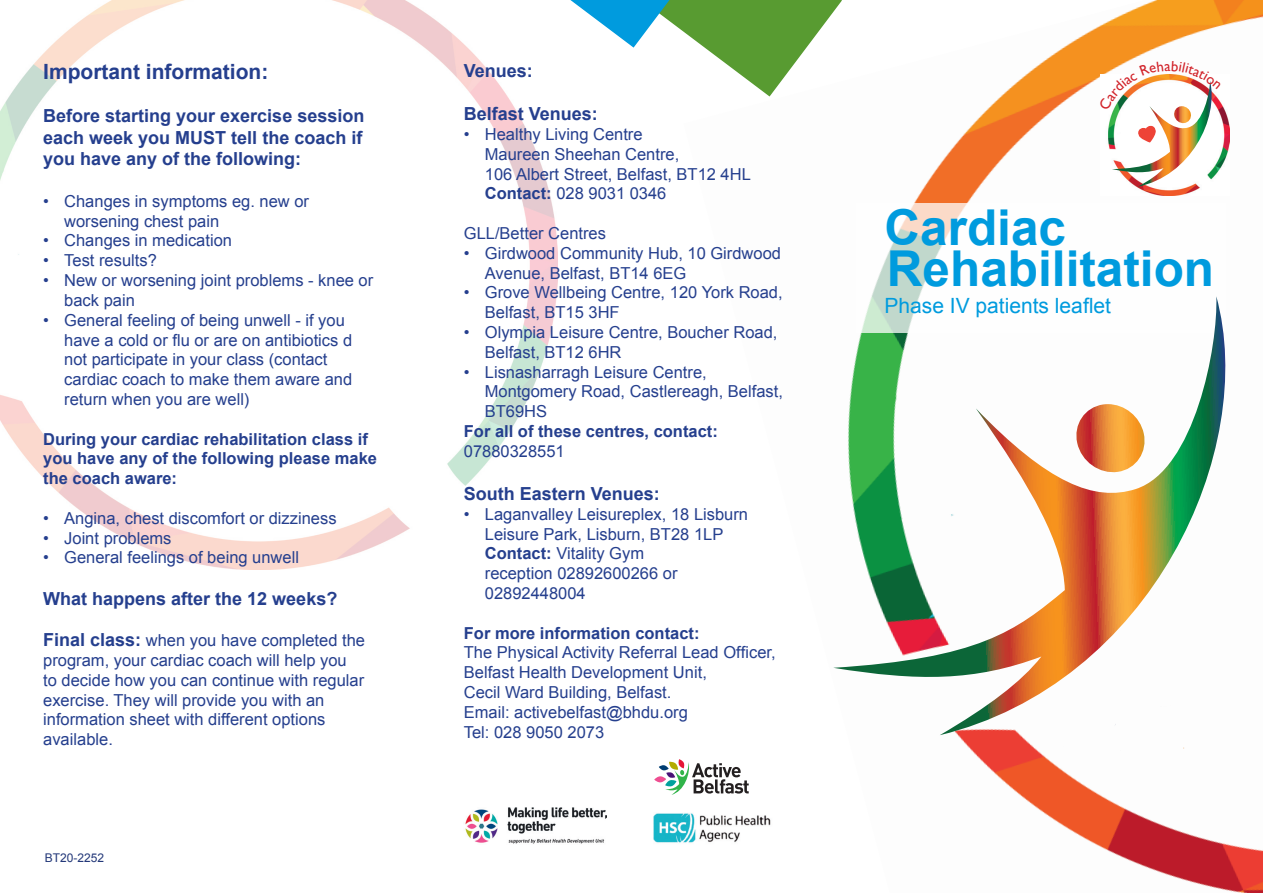
<style>
.page{position:relative;width:1263px;height:893px;background:#fff}
.page>*{position:absolute;margin:0;border:0;box-sizing:border-box;transform-origin:0 0}
.t1{font:700 49.5px "Arial";color:#009bde}
.t2{font:21px "Arial";color:#009bde}
.t3{font:700 21px "Arial";color:#253f8e}
.t4{font:700 18px/21.6px "Arial";color:#253f8e;text-align:justify}
.t5{font:16.5px/19.8px "Arial";color:#253f8e}
.t6{font:700 16.5px/19.8px "Arial";color:#253f8e}
.Body_text{font:12px "Arial";color:#233879}
.s1{font-weight:700;font-size:18px}
.s2{font-weight:700}
</style>
<div class="page">
<img style="left:914px;top:0;width:349px;height:893px">
<div style="left:856px;top:203px;width:369px;height:129px;background:#fff"></div>
<svg style="left:833px;top:296px;width:425px;height:439px"></svg>
<img style="left:0;top:0;width:557px;height:570px">
<svg style="left:471px;top:0;width:371px;height:98px"></svg>
<img style="left:653px;top:813px;width:118px;height:30px">
<img style="left:465px;top:808px;width:141px;height:36px">
<svg style="left:654px;top:759px;width:95px;height:36px"></svg>
<img style="left:1100px;top:75px;width:129px;height:120px">
<svg style="left:1099px;top:61px;width:122px;height:126px"></svg>
<p class="t3" style="left:43px;top:58px;width:227px">Important information:</p>
<p class="t4" style="left:43px;top:106px;width:323px">Before starting your exercise session each week you MUST tell the coach if you have any of the following:</p>
<p class="t5" style="left:43px;top:191px;width:267px">• Changes in symptoms eg. new or</p>
<p class="t5" style="left:64px;top:211px;width:156px">worsening chest pain</p>
<p class="t5" style="left:43px;top:231px;width:190px">• Changes in medication</p>
<p class="t5" style="left:43px;top:251px;width:115px">• Test results?</p>
<p class="t5" style="left:64px;top:271px;width:311px;text-indent:-21px">• New or worsening joint problems - knee or back pain</p>
<p class="t5" style="left:43px;top:310px;width:303px">• General feeling of being unwell - if you</p>
<p class="t5" style="left:64px;top:330px;width:289px">have a cold or flu or are on antibiotics d</p>
<p class="t5" style="left:64px;top:350px;width:265px">not participate in your class (contact</p>
<p class="t5" style="left:64px;top:370px;width:289px">cardiac coach to make them aware and return when you are well)</p>
<p class="t6" style="left:43px;top:429px;width:335px">During your cardiac rehabilitation class if you have any of the following please make the coach aware:</p>
<p class="t5" style="left:43px;top:508px;width:295px">• Angina, chest discomfort or dizziness</p>
<p class="t5" style="left:43px;top:528px;width:130px">• Joint problems</p>
<p class="t5" style="left:43px;top:548px;width:257px">• General feelings of being unwell</p>
<p class="t4" style="left:43px;top:588px;width:296px">What happens after the 12 weeks?</p>
<p class="t5" style="left:43px;top:631px;width:323px"><span class="s1">Final class:</span> when you have completed the program, your cardiac coach will help you<br>to decide how you can continue with regular exercise. They will provide you with an</p>
<p class="t5" style="left:43px;top:710px;width:284px">information sheet with different options</p>
<p class="t5" style="left:43px;top:730px;width:71px">available.</p>
<p class="Body_text" style="left:45px;top:850px;width:61px">BT20-2252</p>
<p class="t4" style="left:464px;top:60px;width:71px">Venues:</p>
<p class="t4" style="left:464px;top:104px;width:136px">Belfast Venues:</p>
<p class="t5" style="left:464px;top:124px;width:180px">• Healthy Living Centre</p>
<p class="t5" style="left:485px;top:144px;width:196px">Maureen Sheehan Centre,</p>
<p class="t5" style="left:485px;top:164px;width:267px">106 Albert Street, Belfast, BT12 4HL</p>
<p class="t5" style="left:485px;top:184px;width:183px"><span class="s2">Contact:</span> 028 9031 0346</p>
<p class="t5" style="left:464px;top:223px;width:144px">GLL/Better Centres</p>
<p class="t5" style="left:485px;top:243px;width:298px;text-indent:-21px">• Girdwood Community Hub, 10 Girdwood<br>Avenue, Belfast, BT14 6EG</p>
<p class="t5" style="left:485px;top:283px;width:299px;text-indent:-21px">• Grove Wellbeing Centre, 120 York Road,<br>Belfast, BT15 3HF</p>
<p class="t5" style="left:485px;top:322px;width:294px;text-indent:-21px">• Olympia Leisure Centre, Boucher Road,<br>Belfast, BT12 6HR</p>
<p class="t5" style="left:464px;top:362px;width:244px">• Lisnasharragh Leisure Centre,</p>
<p class="t5" style="left:485px;top:382px;width:300px">Montgomery Road, Castlereagh, Belfast,<br>BT69HS</p>
<p class="t6" style="left:464px;top:422px;width:255px">For all of these centres, contact:</p>
<p class="t5" style="left:464px;top:441px;width:102px">07880328551</p>
<p class="t4" style="left:464px;top:483px;width:198px">South Eastern Venues:</p>
<p class="t5" style="left:464px;top:504px;width:286px">• Laganvalley Leisureplex, 18 Lisburn</p>
<p class="t5" style="left:485px;top:524px;width:240px">Leisure Park, Lisburn, BT28 1LP</p>
<p class="t5" style="left:485px;top:544px;width:161px"><span class="s2">Contact:</span> Vitality Gym</p>
<p class="t5" style="left:485px;top:564px;width:194px">reception 02892600266 or</p>
<p class="t5" style="left:485px;top:583px;width:102px">02892448004</p>
<p class="t6" style="left:464px;top:623px;width:237px">For more information contact:</p>
<p class="t5" style="left:464px;top:643px;width:313px">The Physical Activity Referral Lead Officer,<br>Belfast Health Development Unit,</p>
<p class="t5" style="left:464px;top:682px;width:209px">Cecil Ward Building, Belfast.</p>
<p class="t5" style="left:464px;top:702px;width:226px">Email: activebelfast@bhdu.org</p>
<p class="t5" style="left:464px;top:722px;width:142px">Tel: 028 9050 2073</p>
<p class="t1" style="left:884px;top:194px;width:183px">Cardiac</p>
<p class="t1" style="left:887px;top:236px;width:329px">Rehabilitation</p>
<p class="t2" style="left:884px;top:292px;width:228px">Phase IV patients leaflet</p>
</div>
